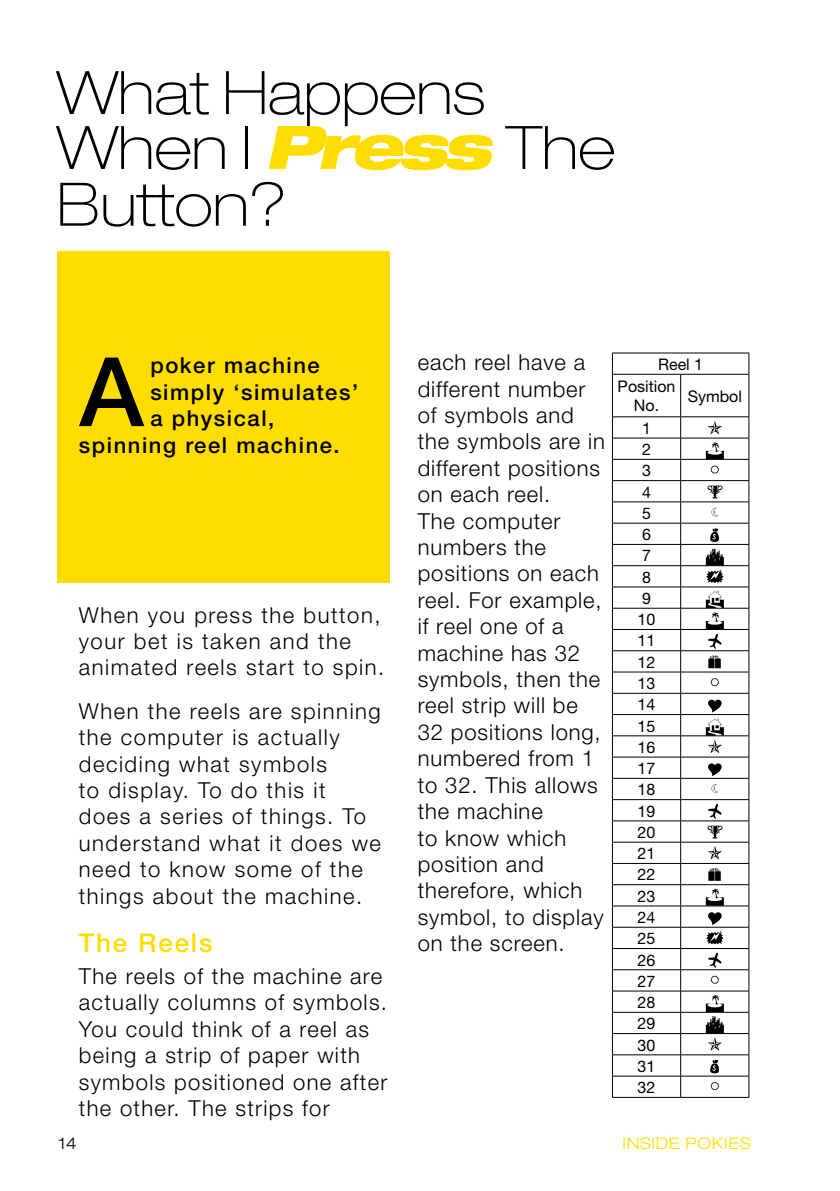
<style>
.page{position:relative;width:840px;height:1191px;background:#fff}
.page>*{position:absolute;margin:0;border:0;box-sizing:border-box;transform-origin:0 0}
.t1{font:500 96px "Helvetica Neue";color:#000}
.t2{font:100 expanded 60px/55px "Helvetica Neue";color:#000}
.t3{font:500 26px "Helvetica Neue";letter-spacing:.07em;color:#fd0}
.t4{font:300 22px/26.4px "Helvetica Neue";letter-spacing:.06em;color:#000}
.t5{font:300 22px/26.4px "Helvetica Neue";letter-spacing:.04em;color:#000}
.t6{font:500 22px "Helvetica Neue";letter-spacing:.07em;color:#000}
.t7{font:16px/21.2px "Helvetica Neue";color:#000}
.t8{font:300 expanded 16px "Helvetica Neue";letter-spacing:.04em;color:#fd0}
.t9{font:300 expanded 16px "Helvetica Neue";color:#000}
.s1{font-weight:900;font-style:italic;color:#fd0}
</style>
<div class="page">
<div style="left:57px;top:251px;width:332px;height:331px;background:#fd0"></div>
<hr style="left:612px;top:353px;width:68px;height:1px;background:#000">
<svg style="left:611px;top:354px;width:1px;height:20px"></svg>
<hr style="left:680px;top:353px;width:68px;height:1px;background:#000">
<svg style="left:748px;top:353px;width:1px;height:21px"></svg>
<hr style="left:612px;top:374px;width:68px;height:1px;background:#000">
<hr style="left:611px;top:374px;width:1px;height:42px;background:#000">
<hr style="left:680px;top:374px;width:68px;height:1px;background:#000">
<hr style="left:680px;top:374px;width:1px;height:42px;background:#000">
<hr style="left:748px;top:374px;width:1px;height:42px;background:#000">
<hr style="left:612px;top:416px;width:68px;height:1px;background:#000">
<hr style="left:680px;top:416px;width:68px;height:1px;background:#000">
<hr style="left:612px;top:438px;width:68px;height:1px;background:#000">
<hr style="left:680px;top:438px;width:68px;height:1px;background:#000">
<hr style="left:612px;top:459px;width:68px;height:1px;background:#000">
<hr style="left:680px;top:459px;width:68px;height:1px;background:#000">
<hr style="left:612px;top:480px;width:68px;height:1px;background:#000">
<hr style="left:680px;top:480px;width:68px;height:1px;background:#000">
<hr style="left:612px;top:501px;width:68px;height:1px;background:#000">
<hr style="left:680px;top:501px;width:68px;height:1px;background:#000">
<hr style="left:612px;top:523px;width:68px;height:1px;background:#000">
<hr style="left:680px;top:523px;width:68px;height:1px;background:#000">
<hr style="left:612px;top:544px;width:68px;height:1px;background:#000">
<hr style="left:680px;top:544px;width:68px;height:1px;background:#000">
<hr style="left:612px;top:565px;width:68px;height:1px;background:#000">
<hr style="left:680px;top:565px;width:68px;height:1px;background:#000">
<hr style="left:612px;top:586px;width:68px;height:1px;background:#000">
<hr style="left:680px;top:586px;width:68px;height:1px;background:#000">
<hr style="left:612px;top:608px;width:68px;height:1px;background:#000">
<hr style="left:680px;top:608px;width:68px;height:1px;background:#000">
<hr style="left:612px;top:629px;width:68px;height:1px;background:#000">
<hr style="left:680px;top:629px;width:68px;height:1px;background:#000">
<hr style="left:612px;top:650px;width:68px;height:1px;background:#000">
<hr style="left:680px;top:650px;width:68px;height:1px;background:#000">
<hr style="left:612px;top:671px;width:68px;height:1px;background:#000">
<hr style="left:680px;top:671px;width:68px;height:1px;background:#000">
<hr style="left:612px;top:693px;width:68px;height:1px;background:#000">
<hr style="left:680px;top:693px;width:68px;height:1px;background:#000">
<hr style="left:612px;top:714px;width:68px;height:1px;background:#000">
<hr style="left:680px;top:714px;width:68px;height:1px;background:#000">
<hr style="left:612px;top:735px;width:68px;height:1px;background:#000">
<hr style="left:680px;top:735px;width:68px;height:1px;background:#000">
<hr style="left:612px;top:756px;width:68px;height:1px;background:#000">
<hr style="left:680px;top:756px;width:68px;height:1px;background:#000">
<hr style="left:612px;top:778px;width:68px;height:1px;background:#000">
<hr style="left:680px;top:778px;width:68px;height:1px;background:#000">
<hr style="left:612px;top:799px;width:68px;height:1px;background:#000">
<hr style="left:680px;top:799px;width:68px;height:1px;background:#000">
<hr style="left:612px;top:820px;width:68px;height:1px;background:#000">
<hr style="left:680px;top:820px;width:68px;height:1px;background:#000">
<hr style="left:612px;top:842px;width:68px;height:1px;background:#000">
<hr style="left:680px;top:842px;width:68px;height:1px;background:#000">
<hr style="left:612px;top:863px;width:68px;height:1px;background:#000">
<hr style="left:680px;top:863px;width:68px;height:1px;background:#000">
<hr style="left:612px;top:884px;width:68px;height:1px;background:#000">
<hr style="left:680px;top:884px;width:68px;height:1px;background:#000">
<hr style="left:612px;top:905px;width:68px;height:1px;background:#000">
<hr style="left:680px;top:905px;width:68px;height:1px;background:#000">
<hr style="left:612px;top:927px;width:68px;height:1px;background:#000">
<hr style="left:680px;top:927px;width:68px;height:1px;background:#000">
<hr style="left:612px;top:948px;width:68px;height:1px;background:#000">
<hr style="left:680px;top:948px;width:68px;height:1px;background:#000">
<hr style="left:612px;top:969px;width:68px;height:1px;background:#000">
<hr style="left:680px;top:969px;width:68px;height:1px;background:#000">
<hr style="left:612px;top:990px;width:68px;height:1px;background:#000">
<hr style="left:680px;top:990px;width:68px;height:1px;background:#000">
<hr style="left:612px;top:1012px;width:68px;height:1px;background:#000">
<hr style="left:680px;top:1012px;width:68px;height:1px;background:#000">
<hr style="left:612px;top:1033px;width:68px;height:1px;background:#000">
<hr style="left:680px;top:1033px;width:68px;height:1px;background:#000">
<hr style="left:612px;top:1054px;width:68px;height:1px;background:#000">
<hr style="left:680px;top:1054px;width:68px;height:1px;background:#000">
<hr style="left:612px;top:1075px;width:68px;height:1px;background:#000">
<svg style="left:611px;top:417px;width:1px;height:680px"></svg>
<hr style="left:680px;top:1075px;width:68px;height:1px;background:#000">
<svg style="left:680px;top:417px;width:1px;height:680px"></svg>
<svg style="left:748px;top:417px;width:1px;height:680px"></svg>
<hr style="left:612px;top:1097px;width:68px;height:1px;background:#000">
<hr style="left:680px;top:1097px;width:68px;height:1px;background:#000">
<svg style="left:708px;top:421px;width:13px;height:13px"></svg>
<svg style="left:705px;top:442px;width:18px;height:17px"></svg>
<svg style="left:710px;top:465px;width:8px;height:9px"></svg>
<svg style="left:707px;top:485px;width:15px;height:13px"></svg>
<svg style="left:711px;top:508px;width:7px;height:8px"></svg>
<svg style="left:710px;top:528px;width:8px;height:14px"></svg>
<svg style="left:705px;top:549px;width:18px;height:34px"></svg>
<svg style="left:705px;top:591px;width:18px;height:58px"></svg>
<svg style="left:708px;top:655px;width:12px;height:13px"></svg>
<svg style="left:710px;top:678px;width:8px;height:8px"></svg>
<svg style="left:708px;top:699px;width:13px;height:13px"></svg>
<svg style="left:705px;top:719px;width:18px;height:34px"></svg>
<svg style="left:708px;top:763px;width:13px;height:13px"></svg>
<svg style="left:711px;top:784px;width:7px;height:8px"></svg>
<svg style="left:708px;top:804px;width:13px;height:15px"></svg>
<svg style="left:707px;top:825px;width:15px;height:13px"></svg>
<svg style="left:708px;top:846px;width:13px;height:13px"></svg>
<svg style="left:708px;top:868px;width:12px;height:12px"></svg>
<svg style="left:705px;top:888px;width:18px;height:17px"></svg>
<svg style="left:705px;top:912px;width:18px;height:32px"></svg>
<svg style="left:708px;top:952px;width:13px;height:16px"></svg>
<svg style="left:710px;top:975px;width:8px;height:9px"></svg>
<svg style="left:705px;top:995px;width:18px;height:56px"></svg>
<svg style="left:710px;top:1060px;width:8px;height:13px"></svg>
<svg style="left:710px;top:1081px;width:8px;height:9px"></svg>
<h2 class="t2" style="left:57px;top:65px;width:559px">What Happens<br>When I <span class="s1">Press</span> The</h2>
<h2 class="t2" style="left:57px;top:176px;width:232px">Button?</h2>
<h1 class="t1" style="left:79px;top:335px;width:65px">A</h1>
<p class="t6" style="left:150px;top:352px;width:171px">poker machine</p>
<p class="t6" style="left:150px;top:379px;width:209px">simply ‘simulates’</p>
<p class="t6" style="left:150px;top:405px;width:125px">a physical,</p>
<p class="t6" style="left:79px;top:431px;width:262px">spinning reel machine.</p>
<p class="t4" style="left:79px;top:601px;width:307px">When you press the button, your bet is taken and the animated reels start to spin.</p>
<p class="t4" style="left:79px;top:697px;width:303px">When the reels are spinning the computer is actually deciding what symbols<br>to display. To do this it does a series of things. To understand what it does we need to know some of the things about the machine.</p>
<p class="t3" style="left:79px;top:927px;width:135px">The Reels</p>
<p class="t4" style="left:79px;top:962px;width:310px">The reels of the machine are actually columns of symbols.<br>You could think of a reel as being a strip of paper with symbols positioned one after the other. The strips for</p>
<p class="t5" style="left:417px;top:348px;width:188px">each reel have a different number of symbols and the symbols are in different positions on each reel.<br>The computer numbers the positions on each reel. For example, if reel one of a machine has 32 symbols, then the reel strip will be<br>32 positions long, numbered from 1 to 32. This allows the machine<br>to know which position and therefore, which symbol, to display on the screen.</p>
<p class="t7" style="left:617px;top:353px;width:87px;line-height:22.2px;text-indent:40px">Reel 1<br>Position</p>
<p class="t7" style="left:633px;top:395px;width:27px">No.</p>
<p class="t7" style="left:687px;top:385px;width:56px">Symbol</p>
<p class="t7" style="left:637px;top:417px;width:19px">1<br>2<br>3<br>4<br>5<br>6<br>7<br>8<br>9<br>10<br>11<br>12<br>13<br>14<br>15<br>16<br>17<br>18<br>19<br>20<br>21<br>22<br>23<br>24<br>25<br>26<br>27<br>28<br>29<br>30<br>31<br>32</p>
<p class="t9" style="left:58px;top:1133px;width:20px">14</p>
<p class="t8" style="left:622px;top:1133px;width:130px">INSIDE POKIES</p>
</div>
